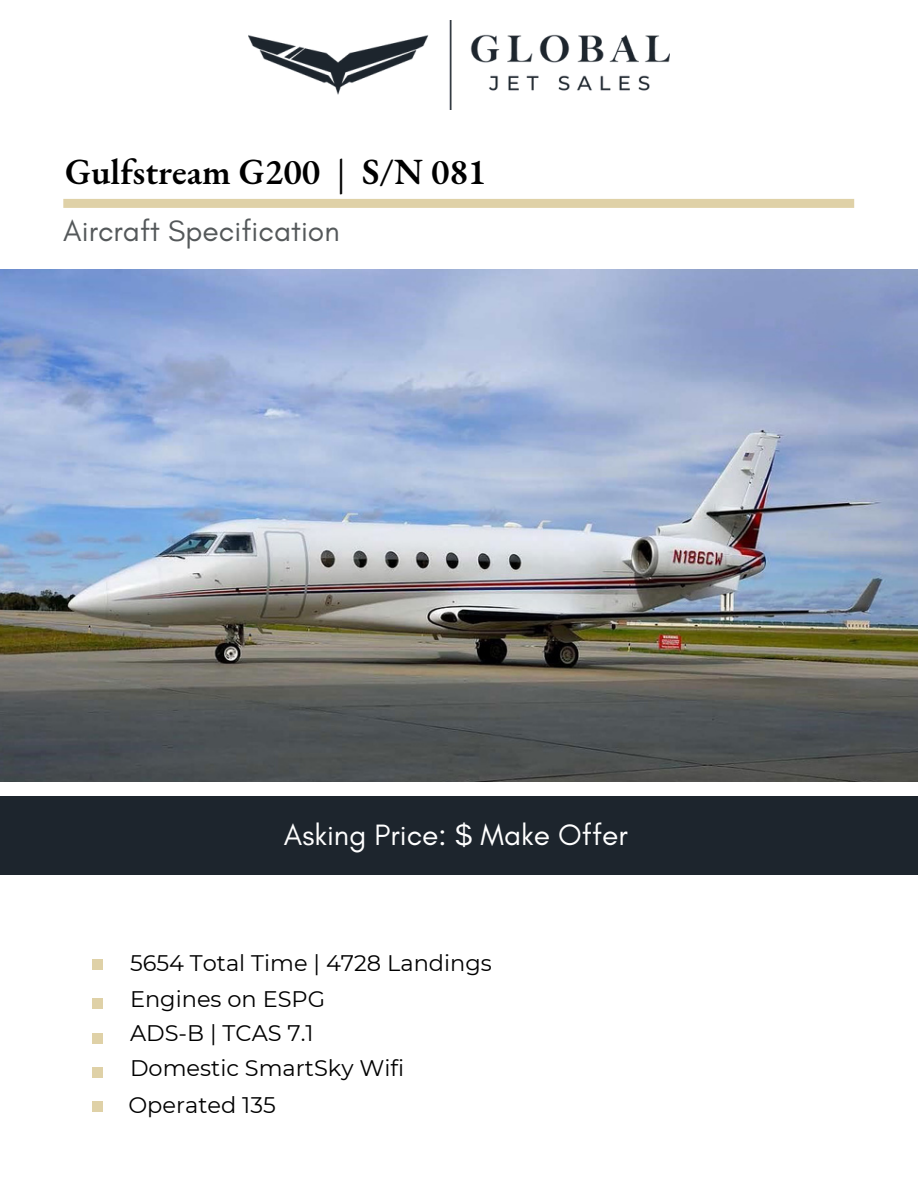
<style>
.page{position:relative;width:918px;height:1188px;background:#fff}
.page>*{position:absolute;margin:0;border:0;box-sizing:border-box;transform-origin:0 0}
.t1{font:600 36px "EB Garamond";color:#000}
.t2{font:30px "Glacial Indifference";color:#fff}
.t3{font:30px "Glacial Indifference";color:#54585a}
.t4{font:22.5px "Montserrat";color:#000}
.s1{font-weight:400}
</style>
<div class="page">
<img style="left:249px;top:20px;width:420px;height:89px">
<div style="left:63px;top:199px;width:791px;height:9px;background:#dfd1a7"></div>
<div style="left:92px;top:959px;width:10px;height:11px;background:#dfd1a7"></div>
<div style="left:92px;top:998px;width:10px;height:11px;background:#dfd1a7"></div>
<div style="left:92px;top:1033px;width:10px;height:11px;background:#dfd1a7"></div>
<img style="left:0;top:269px;width:918px;height:512px">
<div style="left:0;top:797px;width:918px;height:78px;background:#1d252d"></div>
<div style="left:92px;top:1067px;width:10px;height:11px;background:#dfd1a7"></div>
<div style="left:92px;top:1101px;width:10px;height:11px;background:#dfd1a7"></div>
<p class="t1" style="left:65px;top:148px;width:423px">Gulfstream G200 <span class="s1">|</span> S/N 081</p>
<p class="t3" style="left:63px;top:212px;width:278px">Aircraft Specification</p>
<p class="t2" style="left:284px;top:817px;width:346px">Asking Price: $ Make Offer</p>
<p class="t4" style="left:130px;top:949px;width:363px">5654 Total Time | 4728 Landings</p>
<p class="t4" style="left:130px;top:985px;width:197px">Engines on ESPG</p>
<p class="t4" style="left:130px;top:1019px;width:185px">ADS-B | TCAS 7.1</p>
<p class="t4" style="left:130px;top:1054px;width:276px">Domestic SmartSky Wifi</p>
<p class="t4" style="left:128px;top:1092px;width:149px">Operated 135</p>
</div>
